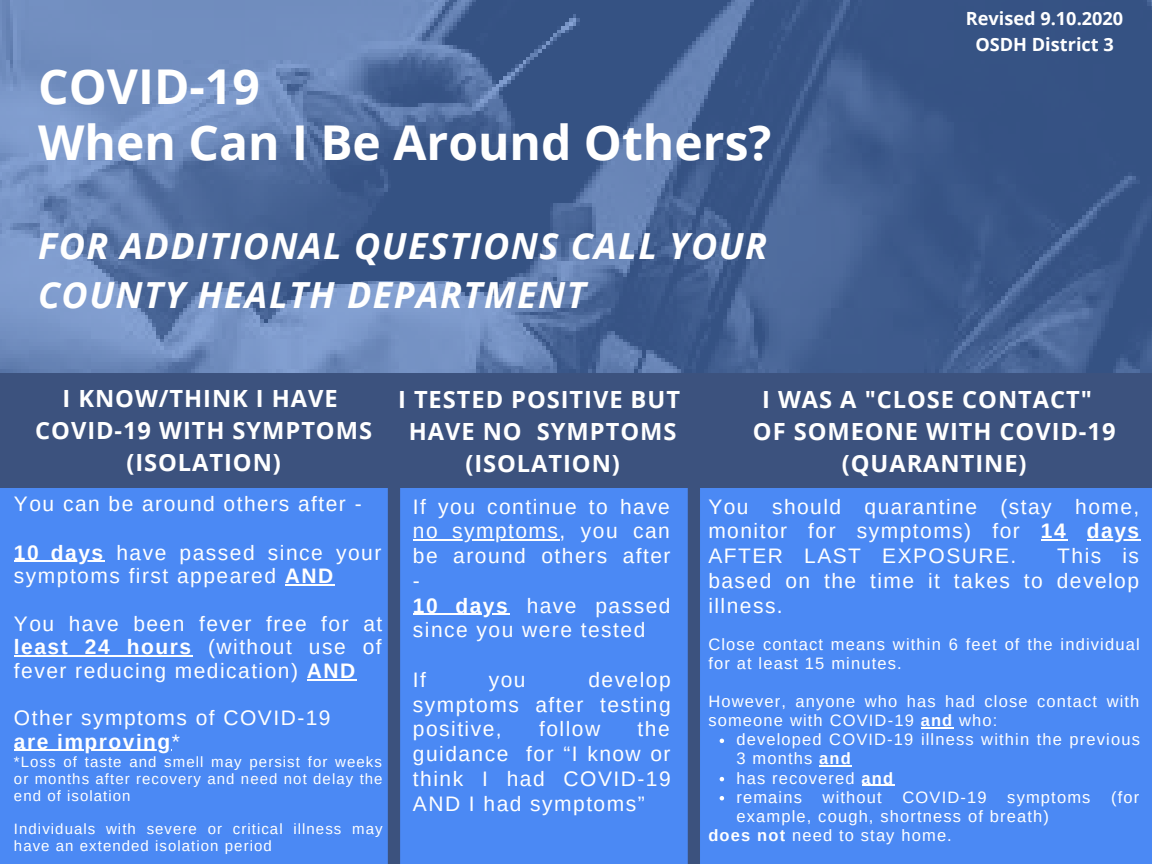
<style>
.page{position:relative;width:1152px;height:864px;background:#4b89f4}
.page>*{position:absolute;margin:0;border:0;box-sizing:border-box;transform-origin:0 0}
.t1{font:700 48px/56.2px "Open Sans";color:#fff}
.t2{font:italic 700 36px/49.5px "Open Sans";letter-spacing:.04em;color:#fff}
.t3{font:700 23.7px/32.2px "Open Sans";letter-spacing:.04em;color:#fff;text-align:center}
.t4{font:21px/24.8px "Arimo";letter-spacing:.07em;color:#fff;text-align:justify}
.t5{font:700 18.15px/25.3px "Open Sans";color:#fff;text-align:center}
.t6{font:16.5px/19.2px "Arimo";letter-spacing:.07em;color:#fff}
.t7{font:15px/16.8px "Arimo";letter-spacing:.07em;color:#fff;text-align:justify}
.s1{font-weight:700}
</style>
<div class="page">
<img style="left:0;top:0;width:1152px;height:373px">
<div style="left:0;top:373px;width:1152px;height:114px;background:#3c527e"></div>
<hr style="left:14px;top:561px;width:91px;height:1px;background:#fff">
<hr style="left:285px;top:585px;width:50px;height:1px;background:#fff">
<hr style="left:14px;top:655px;width:179px;height:2px;background:#fff">
<hr style="left:307px;top:679px;width:50px;height:1px;background:#fff">
<hr style="left:14px;top:750px;width:158px;height:1px;background:#fff">
<hr style="left:413px;top:539px;width:147px;height:2px;background:#fff">
<hr style="left:413px;top:614px;width:96px;height:1px;background:#fff">
<svg style="left:720px;top:739px;width:4px;height:4px"></svg>
<hr style="left:819px;top:766px;width:33px;height:1px;background:#fff">
<svg style="left:720px;top:777px;width:4px;height:4px"></svg>
<hr style="left:862px;top:785px;width:32px;height:1px;background:#fff">
<svg style="left:720px;top:796px;width:4px;height:4px"></svg>
<hr style="left:1041px;top:539px;width:26px;height:2px;background:#fff">
<hr style="left:1087px;top:539px;width:54px;height:2px;background:#fff">
<hr style="left:921px;top:727px;width:32px;height:1px;background:#fff">
<div style="left:388px;top:487px;width:12px;height:377px;background:#3c527e"></div>
<div style="left:688px;top:487px;width:12px;height:377px;background:#3c527e"></div>
<h1 class="t1" style="left:38px;top:57px;width:735px">COVID-19<br>When Can I Be Around Others?</h1>
<h2 class="t2" style="left:38px;top:220px;width:730px">FOR ADDITIONAL QUESTIONS CALL YOUR<br>COUNTY HEALTH DEPARTMENT</h2>
<p class="t5" style="left:966px;top:6px;width:159px">Revised 9.10.2020<br>OSDH District 3</p>
<p class="t3" style="left:35px;top:382px;width:338px">I KNOW/THINK I HAVE<br>COVID-19 WITH SYMPTOMS (ISOLATION)</p>
<p class="t3" style="left:398px;top:383px;width:283px">I TESTED POSITIVE BUT<br>HAVE NO SYMPTOMS (ISOLATION)</p>
<p class="t4" style="left:14px;top:492px;width:349px">You can be around others after -</p>
<p class="t4" style="left:14px;top:541px;width:369px;line-height:23.7px"><span class="s1">10 days</span> have passed since your symptoms first appeared <span class="s1">AND</span></p>
<p class="t4" style="left:14px;top:612px;width:370px;line-height:23.7px">You have been fever free for at <span class="s1">least 24 hours</span> (without use of fever reducing medication) <span class="s1">AND</span></p>
<p class="t4" style="left:14px;top:706px;width:318px;line-height:23.7px">Other symptoms of COVID-19 <span class="s1">are improving</span>*</p>
<p class="t7" style="left:14px;top:753px;width:370px">*Loss of taste and smell may persist for weeks or months after recovery and need not delay the end of isolation</p>
<p class="t7" style="left:14px;top:821px;width:370px">Individuals with severe or critical illness may have an extended isolation period</p>
<p class="t4" style="left:413px;top:494px;width:259px;text-align:left">If you continue to have no symptoms, you can be around others after -<br><span class="s1">10 days</span> have passed since you were tested</p>
<p class="t4" style="left:413px;top:667px;width:15px">If</p>
<p class="t4" style="left:489px;top:667px;width:38px">you</p>
<p class="t4" style="left:413px;top:667px;width:259px;text-indent:175px">develop symptoms after testing positive,</p>
<p class="t4" style="left:413px;top:717px;width:259px;text-indent:225px">the guidance for “I know or think I had COVID-19<br>AND I had symptoms”</p>
<p class="t4" style="left:539px;top:717px;width:63px">follow</p>
<p class="t3" style="left:753px;top:383px;width:364px">I WAS A "CLOSE CONTACT"<br>OF SOMEONE WITH COVID-19 (QUARANTINE)</p>
<p class="t4" style="left:708px;top:494px;width:433px">You should quarantine (stay home, monitor for symptoms) for <span class="s1">14 days </span>AFTER LAST EXPOSURE.</p>
<p class="t4" style="left:708px;top:543px;width:432px;text-indent:349px">This is based on the time it takes to develop illness.</p>
<p class="t6" style="left:708px;top:634px;width:433px">Close contact means within 6 feet of the individual for at least 15 minutes.</p>
<p class="t6" style="left:708px;top:692px;width:433px">However, anyone who has had close contact with someone with COVID-19 <span class="s1">and</span> who:</p>
<p class="t6" style="left:736px;top:730px;width:405px">developed COVID-19 illness within the previous<br>3 months <span class="s1">and<br></span>has recovered <span class="s1">and<br></span>remains</p>
<p class="t6" style="left:823px;top:787px;width:61px">without</p>
<p class="t6" style="left:903px;top:787px;width:86px">COVID-19</p>
<p class="t6" style="left:1007px;top:787px;width:85px">symptoms</p>
<p class="t6" style="left:1111px;top:787px;width:30px">(for</p>
<p class="t6" style="left:736px;top:807px;width:314px">example, cough, shortness of breath)</p>
<p class="t6" style="left:708px;top:826px;width:245px"><span class="s1">does not</span> need to stay home.</p>
</div>
